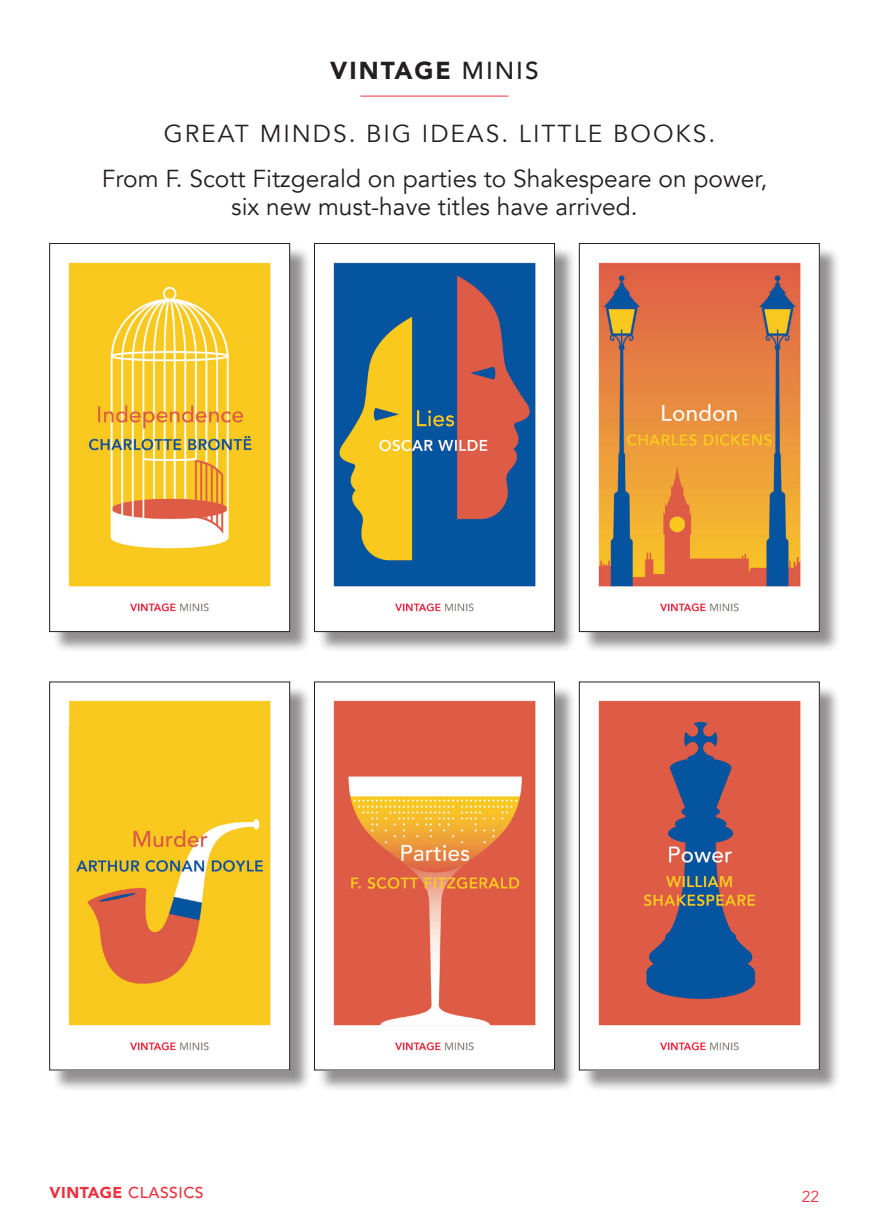
<style>
.page{position:relative;width:869px;height:1228px;background:#fff}
.page>*{position:absolute;margin:0;border:0;box-sizing:border-box;transform-origin:0 0}
.t1{font:24.5px/28px "Avenir";color:#231f20;text-align:center}
.t2{font:24.5px "Avenir";letter-spacing:.08em;color:#231f20}
.t3{font:900 24.5px "Avenir";letter-spacing:.08em;color:#231f20}
.t4{font:500 15.75px "Avenir";letter-spacing:.03em;color:#ee2f3e}
.t5{font:15.75px "Avenir";color:#ee2f3e}
.s1{font-weight:500}
.s2{font-weight:900}
</style>
<div class="page">
<hr style="left:360px;top:96px;width:148px;height:1px;background:#ee2f3e">
<div style="left:52px;top:246px;width:260px;height:408px;background:#231f20;opacity:.5"></div>
<img style="left:52px;top:246px;width:236px;height:384px">
<div style="left:49px;top:243px;width:241px;height:389px;border:1px solid #231f20"></div>
<div style="left:317px;top:246px;width:259px;height:408px;background:#231f20;opacity:.5"></div>
<img style="left:317px;top:246px;width:235px;height:384px">
<div style="left:314px;top:243px;width:240px;height:389px;border:1px solid #231f20"></div>
<div style="left:581px;top:246px;width:260px;height:408px;background:#231f20;opacity:.5"></div>
<img style="left:581px;top:246px;width:236px;height:384px">
<div style="left:579px;top:243px;width:240px;height:389px;border:1px solid #231f20"></div>
<div style="left:52px;top:684px;width:260px;height:408px;background:#231f20;opacity:.5"></div>
<img style="left:52px;top:684px;width:236px;height:384px">
<div style="left:49px;top:682px;width:241px;height:388px;border:1px solid #231f20"></div>
<div style="left:317px;top:684px;width:259px;height:408px;background:#231f20;opacity:.5"></div>
<img style="left:317px;top:684px;width:235px;height:384px">
<div style="left:314px;top:682px;width:240px;height:388px;border:1px solid #231f20"></div>
<div style="left:581px;top:684px;width:260px;height:408px;background:#231f20;opacity:.5"></div>
<img style="left:581px;top:684px;width:236px;height:384px">
<div style="left:579px;top:682px;width:240px;height:388px;border:1px solid #231f20"></div>
<p class="t3" style="left:330px;top:49px;width:210px">VINTAGE <span class="s1">MINIS</span></p>
<p class="t2" style="left:164px;top:119px;width:553px">GREAT MINDS. BIG IDEAS. LITTLE BOOKS.</p>
<p class="t1" style="left:102px;top:165px;width:666px">From F. Scott Fitzgerald on parties to Shakespeare on power, six new must-have titles have arrived.</p>
<p class="t4" style="left:50px;top:1179px;width:155px"><span class="s2">VINTAGE</span> CLASSICS</p>
<p class="t5" style="left:801px;top:1187px;width:19px">22</p>
</div>
